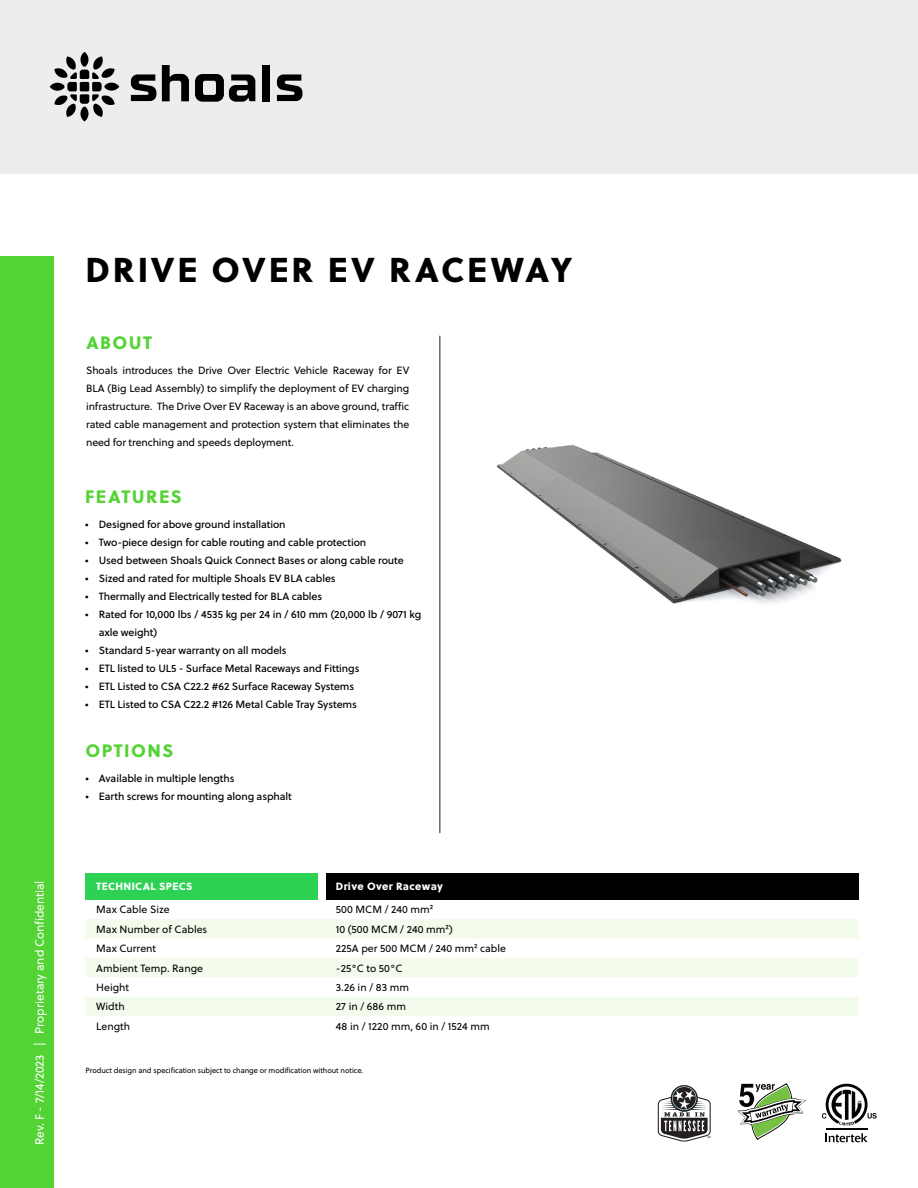
<style>
.page{position:relative;width:918px;height:1188px;background:#fff}
.page>*{position:absolute;margin:0;border:0;box-sizing:border-box;transform-origin:0 0}
.t1{font:34.5px "Soleil Xb";letter-spacing:.08em;color:#000}
.t2{font:18px "Soleil Xb";letter-spacing:.08em;color:#54d335}
.t3{font:12px "Soleil";letter-spacing:-.01em;color:#fff}
.t4{font:10.5px/18px "Soleil Bk";letter-spacing:-.01em;color:#000}
.t5{font:10.5px/18px "Soleil";color:#000;text-align:justify}
.t6{font:10.5px "Soleil Xb";letter-spacing:.03em;color:#fff}
.t7{font:7.5px "Soleil";letter-spacing:-.01em;color:#000}
</style>
<div class="page">
<div style="left:0;top:0;width:918px;height:173px;background:#eceded"></div>
<div style="left:0;top:256px;width:54px;height:932px;background:#54d335"></div>
<hr style="left:440px;top:336px;width:1px;height:497px;background:#1c1e1f">
<svg style="left:50px;top:52px;width:69px;height:70px"></svg>
<svg style="left:131px;top:74px;width:25px;height:27px"></svg>
<svg style="left:162px;top:65px;width:27px;height:36px"></svg>
<svg style="left:195px;top:74px;width:60px;height:28px"></svg>
<div style="left:262px;top:65px;width:8px;height:36px;background:#000"></div>
<svg style="left:277px;top:74px;width:25px;height:27px"></svg>
<img style="left:496px;top:444px;width:346px;height:160px">
<svg style="left:738px;top:1084px;width:68px;height:55px"></svg>
<svg style="left:658px;top:1085px;width:53px;height:57px"></svg>
<svg style="left:826px;top:1133px;width:42px;height:9px"></svg>
<hr style="left:826px;top:1129px;width:42px;height:1px;background:#040503">
<svg style="left:822px;top:1084px;width:55px;height:42px"></svg>
<div style="left:85px;top:873px;width:240px;height:27px;background:#2dd254"></div>
<div style="left:325px;top:873px;width:533px;height:27px;background:#000"></div>
<svg style="left:85px;top:919px;width:773px;height:97px;fill:#f3fbec"></svg>
<div style="left:318px;top:868px;width:7px;height:36px;background:#fff"></div>
<p class="t3" style="left:32px;top:1145px;width:266px;rotate:-90deg">Rev. F - 7/14/2023 | Proprietary and Confidential</p>
<p class="t1" style="left:85px;top:247px;width:489px">DRIVE OVER EV RACEWAY</p>
<p class="t2" style="left:86px;top:331px;width:68px">ABOUT</p>
<p class="t5" style="left:86px;top:362px;width:325px">Shoals introduces the Drive Over Electric Vehicle Raceway for EV BLA (Big Lead Assembly) to simplify the deployment of EV charging infrastructure. The Drive Over EV Raceway is an above ground, traffic rated cable management and protection system that eliminates the need for trenching and speeds deployment.</p>
<p class="t2" style="left:85px;top:485px;width:98px">FEATURES</p>
<p class="t4" style="left:85px;top:516px;width:202px">• Designed for above ground installation</p>
<p class="t4" style="left:85px;top:534px;width:282px">• Two-piece design for cable routing and cable protection</p>
<p class="t4" style="left:85px;top:552px;width:320px">• Used between Shoals Quick Connect Bases or along cable route</p>
<p class="t4" style="left:85px;top:570px;width:252px">• Sized and rated for multiple Shoals EV BLA cables</p>
<p class="t4" style="left:85px;top:588px;width:238px">• Thermally and Electrically tested for BLA cables</p>
<p class="t4" style="left:99px;top:606px;width:324px;text-indent:-13px">• Rated for 10,000 lbs / 4535 kg per 24 in / 610 mm (20,000 lb / 9071 kg axle weight)</p>
<p class="t4" style="left:85px;top:642px;width:203px">• Standard 5-year warranty on all models</p>
<p class="t4" style="left:85px;top:660px;width:276px">• ETL listed to UL5 - Surface Metal Raceways and Fittings</p>
<p class="t4" style="left:85px;top:678px;width:270px">• ETL Listed to CSA C22.2 #62 Surface Raceway Systems</p>
<p class="t4" style="left:85px;top:696px;width:273px">• ETL Listed to CSA C22.2 #126 Metal Cable Tray Systems</p>
<p class="t2" style="left:85px;top:739px;width:89px">OPTIONS</p>
<p class="t4" style="left:85px;top:770px;width:151px">• Available in multiple lengths</p>
<p class="t4" style="left:85px;top:788px;width:208px">• Earth screws for mounting along asphalt</p>
<p class="t6" style="left:96px;top:879px;width:98px">TECHNICAL SPECS</p>
<p class="t6" style="left:336px;top:879px;width:109px">Drive Over Raceway</p>
<p class="t5" style="left:96px;top:901px;width:75px">Max Cable Size</p>
<p class="t5" style="left:336px;top:901px;width:99px">500 MCM / 240 mm²</p>
<p class="t5" style="left:96px;top:920px;width:113px">Max Number of Cables</p>
<p class="t5" style="left:336px;top:920px;width:119px">10 (500 MCM / 240 mm²)</p>
<p class="t5" style="left:96px;top:940px;width:62px">Max Current</p>
<p class="t5" style="left:336px;top:940px;width:172px">225A per 500 MCM / 240 mm² cable</p>
<p class="t5" style="left:96px;top:959px;width:108px">Ambient Temp. Range</p>
<p class="t5" style="left:336px;top:959px;width:68px">-25°C to 50°C</p>
<p class="t5" style="left:96px;top:979px;width:35px">Height</p>
<p class="t5" style="left:336px;top:979px;width:75px">3.26 in / 83 mm</p>
<p class="t5" style="left:96px;top:998px;width:30px">Width</p>
<p class="t5" style="left:336px;top:998px;width:72px">27 in / 686 mm</p>
<p class="t5" style="left:96px;top:1018px;width:35px">Length</p>
<p class="t5" style="left:336px;top:1018px;width:155px">48 in / 1220 mm, 60 in / 1524 mm</p>
<p class="t7" style="left:85px;top:1065px;width:279px">Product design and specification subject to change or modification without notice.</p>
</div>
